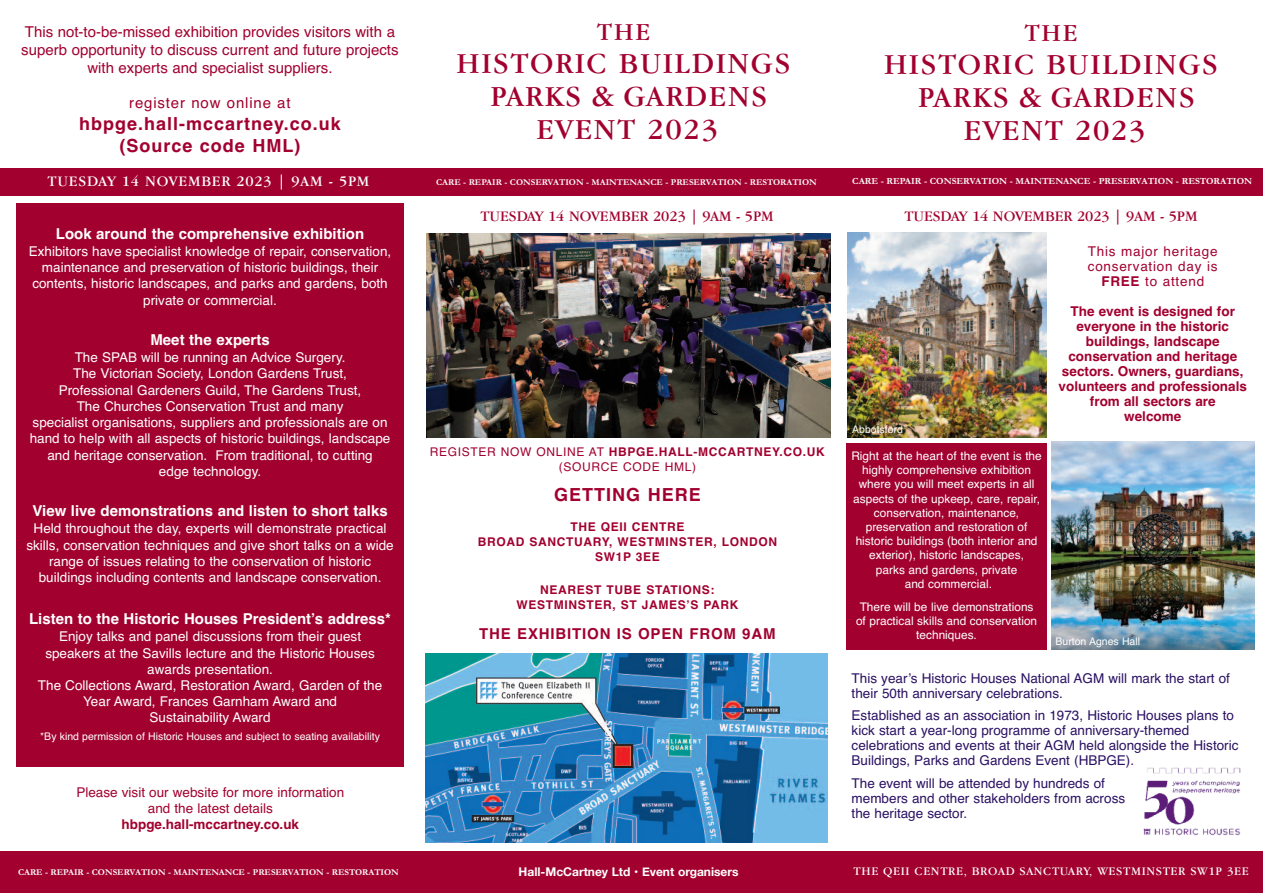
<style>
.page{position:relative;width:1263px;height:893px;background:#fff}
.page>*{position:absolute;margin:0;border:0;box-sizing:border-box;transform-origin:0 0}
.t1{font:30px/33px "Garamond IT Cby BT";letter-spacing:.055em;color:#a2012f;text-align:center}
.t2{font:25.35px "Garamond IT Cby BT";letter-spacing:.075em;color:#a2012f}
.t3{font:700 18px/21.6px "Helvetica";letter-spacing:.055em;color:#a2012f;text-align:center}
.t4{font:700 15px "Helvetica";color:#fff}
.t5{font:15px/18px "Helvetica";color:#a2012f;text-align:center}
.t6{font:15px "Garamond IT Cby BT";color:#a2012f}
.t7{font:15px "Garamond IT Cby BT";letter-spacing:.055em;color:#fff}
.t8{font:700 15px "Helvetica";letter-spacing:.055em;color:#a2012f}
.t9{font:15px "Helvetica";letter-spacing:.055em;color:#a2012f}
.t10{font:13.5px/16.2px "Helvetica";color:#fff;text-align:center}
.t11{font:13.5px/15px "Helvetica";color:#2b1163}
.t12{font:700 13.5px/15px "Helvetica";color:#a2012f;text-align:center}
.t13{font:13.5px/16.2px "Helvetica";color:#a2012f;text-align:center}
.t14{font:13.5px/15px "Helvetica";letter-spacing:.055em;color:#a2012f;text-align:center}
.t15{font:700 12px/15px "Helvetica";letter-spacing:.055em;color:#a2012f;text-align:center}
.t16{font:12px/15px "Helvetica";letter-spacing:.055em;color:#a2012f;text-align:center}
.t17{font:12px "Garamond IT Cby BT";letter-spacing:.055em;color:#fff}
.t18{font:700 12px "Helvetica Neue";color:#fff}
.t19{font:11.85px/14.2px "Helvetica";color:#fff;text-align:center}
.t20{font:10.5px "Helvetica";color:#fff}
.t21{font:700 9.45px "Garamond";color:#fff}
.t22{font:700 9px "Garamond";color:#fff}
.s1{font-weight:700}
</style>
<div class="page">
<div style="left:0;top:168px;width:1263px;height:28px;background:#a2012f"></div>
<div style="left:0;top:851px;width:1263px;height:42px;background:#a2012f"></div>
<img style="left:425px;top:654px;width:403px;height:188px">
<img style="left:847px;top:232px;width:199px;height:205px">
<img style="left:1051px;top:441px;width:203px;height:209px">
<div style="left:846px;top:443px;width:201px;height:206px;background:#a2012f"></div>
<img style="left:426px;top:234px;width:404px;height:204px">
<div style="left:16px;top:204px;width:388px;height:563px;background:#a2012f"></div>
<img style="left:1143px;top:768px;width:97px;height:68px">
<p class="t5" style="left:21px;top:23px;width:379px">This not-to-be-missed exhibition provides visitors with a superb opportunity to discuss current and future projects with experts and specialist suppliers.</p>
<p class="t9" style="left:129px;top:94px;width:163px">register now online at</p>
<h3 class="t3" style="left:79px;top:113px;width:263px">hbpge.hall-mccartney.co.uk (Source code HML)</h3>
<p class="t7" style="left:48px;top:176px;width:323px">TUESDAY 14 NOVEMBER 2023 | 9AM - 5PM</p>
<p class="t4" style="left:56px;top:225px;width:310px">Look around the comprehensive exhibition</p>
<p class="t10" style="left:29px;top:243px;width:364px">Exhibitors have specialist knowledge of repair, conservation, maintenance and preservation of historic buildings, their contents, historic landscapes, and parks and gardens, both private or commercial.</p>
<p class="t4" style="left:150px;top:331px;width:121px">Meet the experts</p>
<p class="t10" style="left:30px;top:350px;width:362px">The SPAB will be running an Advice Surgery.<br>The Victorian Society, London Gardens Trust,<br>Professional Gardeners Guild, The Gardens Trust,<br>The Churches Conservation Trust and many<br>specialist organisations, suppliers and professionals are on hand to help with all aspects of historic buildings, landscape and heritage conservation. From traditional, to cutting<br>edge technology.</p>
<p class="t4" style="left:32px;top:502px;width:357px">View live demonstrations and listen to short talks</p>
<p class="t10" style="left:26px;top:521px;width:369px">Held throughout the day, experts will demonstrate practical skills, conservation techniques and give short talks on a wide range of issues relating to the conservation of historic buildings including contents and landscape conservation.</p>
<p class="t4" style="left:29px;top:610px;width:364px">Listen to the Historic Houses President’s address*</p>
<p class="t10" style="left:38px;top:629px;width:346px">Enjoy talks and panel discussions from their guest speakers at the Savills lecture and the Historic Houses awards presentation.<br>The Collections Award, Restoration Award, Garden of the Year Award, Frances Garnham Award and<br>Sustainability Award</p>
<p class="t20" style="left:40px;top:731px;width:341px">*By kind permission of Historic Houses and subject to seating availability</p>
<p class="t13" style="left:76px;top:784px;width:269px">Please visit our website for more information and the latest details</p>
<p class="t12" style="left:122px;top:817px;width:179px">hbpge.hall-mccartney.co.uk</p>
<h2 class="t2" style="left:597px;top:23px;width:55px">THE</h2>
<h1 class="t1" style="left:457px;top:50px;width:335px">HISTORIC BUILDINGS<br>PARKS &amp; GARDENS<br>EVENT 2023</h1>
<p class="t22" style="left:436px;top:176px;width:382px">CARE - REPAIR - CONSERVATION - MAINTENANCE - PRESERVATION - RESTORATION</p>
<p class="t6" style="left:480px;top:210px;width:295px">TUESDAY 14 NOVEMBER 2023 | 9AM - 5PM</p>
<p class="t16" style="left:430px;top:444px;width:396px">REGISTER NOW ONLINE AT <span class="s1">HBPGE.HALL-MCCARTNEY.CO.UK </span>(SOURCE CODE HML)</p>
<h3 class="t3" style="left:554px;top:484px;width:148px">GETTING HERE</h3>
<p class="t15" style="left:478px;top:519px;width:301px">THE QEII CENTRE<br>BROAD SANCTUARY, WESTMINSTER, LONDON<br>SW1P 3EE</p>
<p class="t15" style="left:516px;top:582px;width:224px">NEAREST TUBE STATIONS:<br>WESTMINSTER, ST JAMES’S PARK</p>
<p class="t8" style="left:479px;top:625px;width:298px">THE EXHIBITION IS OPEN FROM 9AM</p>
<h2 class="t2" style="left:1024px;top:23px;width:55px">THE</h2>
<h1 class="t1" style="left:884px;top:50px;width:335px">HISTORIC BUILDINGS<br>PARKS &amp; GARDENS<br>EVENT 2023</h1>
<p class="t21" style="left:852px;top:175px;width:401px">CARE - REPAIR - CONSERVATION - MAINTENANCE - PRESERVATION - RESTORATION</p>
<p class="t6" style="left:904px;top:210px;width:295px">TUESDAY 14 NOVEMBER 2023 | 9AM - 5PM</p>
<p class="t20" style="left:852px;top:423px;width:52px">Abbotsford</p>
<p class="t14" style="left:1088px;top:244px;width:131px">This major heritage conservation day is<br><span class="s1">FREE</span> to attend</p>
<p class="t12" style="left:1058px;top:304px;width:190px">The event is designed for everyone in the historic buildings, landscape conservation and heritage sectors. Owners, guardians, volunteers and professionals from all sectors are<br>welcome</p>
<p class="t19" style="left:851px;top:449px;width:192px">Right at the heart of the event is the highly comprehensive exhibition where you will meet experts in all aspects of the upkeep, care, repair, conservation, maintenance, preservation and restoration of historic buildings (both interior and exterior), historic landscapes,<br>parks and gardens, private<br>and commercial.</p>
<p class="t19" style="left:856px;top:599px;width:183px">There will be live demonstrations of practical skills and conservation techniques.</p>
<p class="t11" style="left:852px;top:671px;width:380px">This year’s Historic Houses National AGM will mark the start of their 50th anniversary celebrations.</p>
<p class="t11" style="left:852px;top:708px;width:388px">Established as an association in 1973, Historic Houses plans to kick start a year-long programme of anniversary-themed celebrations and events at their AGM held alongside the Historic Buildings, Parks and Gardens Event (HBPGE).</p>
<p class="t11" style="left:852px;top:776px;width:275px">The event will be attended by hundreds of members and other stakeholders from across the heritage sector.</p>
<p class="t20" style="left:1055px;top:636px;width:86px">Burton Agnes Hall</p>
<p class="t22" style="left:18px;top:867px;width:382px">CARE - REPAIR - CONSERVATION - MAINTENANCE - PRESERVATION - RESTORATION</p>
<p class="t18" style="left:519px;top:864px;width:221px">Hall-McCartney Ltd • Event organisers</p>
<p class="t17" style="left:853px;top:867px;width:397px">THE QEII CENTRE, BROAD SANCTUARY, WESTMINSTER SW1P 3EE</p>
</div>
